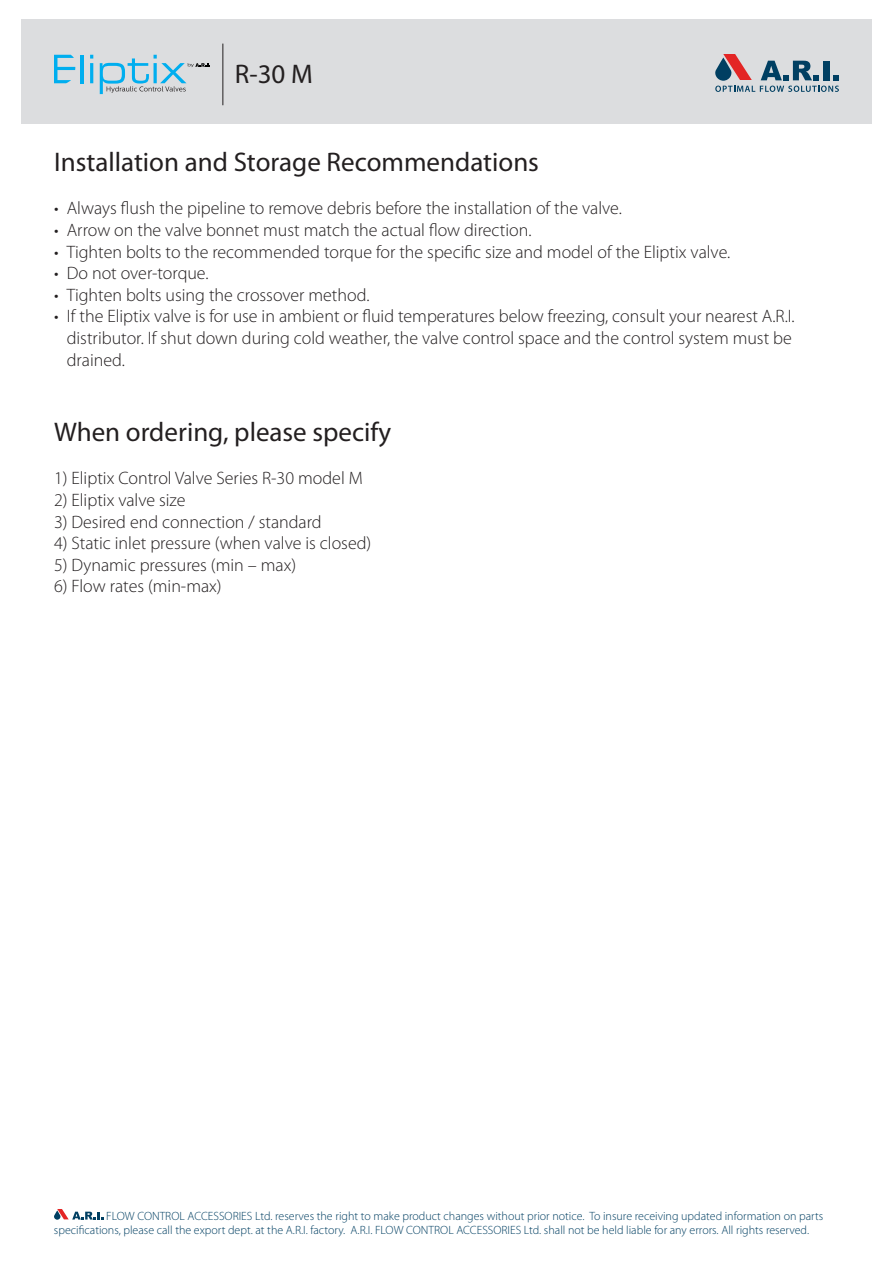
<style>
.page{position:relative;width:893px;height:1263px;background:#fff}
.page>*{position:absolute;margin:0;border:0;box-sizing:border-box;transform-origin:0 0}
.t1{font:27px "Myriad Pro";color:#231f20}
.t2{font:300 18px/21.6px "Myriad Pro";color:#231f20}
.t3{font:300 12px/14.4px "Myriad Pro";color:#003f62}
</style>
<div class="page">
<div style="left:21px;top:20px;width:851px;height:104px;background:#dcdddf"></div>
<svg style="left:715px;top:54px;width:124px;height:38px"></svg>
<hr style="left:80px;top:55px;width:3px;height:28px;background:#00aeef">
<svg style="left:90px;top:55px;width:3px;height:4px"></svg>
<hr style="left:90px;top:63px;width:3px;height:20px;background:#00aeef">
<svg style="left:54px;top:55px;width:21px;height:28px"></svg>
<svg style="left:100px;top:55px;width:110px;height:39px"></svg>
<hr style="left:223px;top:44px;width:1px;height:61px;background:#231f20">
<svg style="left:54px;top:1209px;width:50px;height:11px"></svg>
<h1 class="t1" style="left:235px;top:58px;width:79px">R-30 M</h1>
<h1 class="t1" style="left:54px;top:145px;width:486px">Installation and Storage Recommendations</h1>
<p class="t2" style="left:54px;top:197px;width:569px">• Always flush the pipeline to remove debris before the installation of the valve.</p>
<p class="t2" style="left:54px;top:219px;width:479px">• Arrow on the valve bonnet must match the actual flow direction.</p>
<p class="t2" style="left:54px;top:241px;width:678px">• Tighten bolts to the recommended torque for the specific size and model of the Eliptix valve.</p>
<p class="t2" style="left:54px;top:262px;width:156px">• Do not over-torque.</p>
<p class="t2" style="left:54px;top:284px;width:317px">• Tighten bolts using the crossover method.</p>
<p class="t2" style="left:67px;top:305px;width:729px;text-indent:-13px">• If the Eliptix valve is for use in ambient or fluid temperatures below freezing, consult your nearest A.R.I. distributor. If shut down during cold weather, the valve control space and the control system must be drained.</p>
<h1 class="t1" style="left:54px;top:415px;width:339px">When ordering, please specify</h1>
<p class="t2" style="left:54px;top:467px;width:310px">1) Eliptix Control Valve Series R-30 model M</p>
<p class="t2" style="left:54px;top:489px;width:133px">2) Eliptix valve size</p>
<p class="t2" style="left:54px;top:511px;width:269px">3) Desired end connection / standard</p>
<p class="t2" style="left:54px;top:532px;width:319px">4) Static inlet pressure (when valve is closed)</p>
<p class="t2" style="left:54px;top:554px;width:244px">5) Dynamic pressures (min – max)</p>
<p class="t2" style="left:54px;top:575px;width:169px">6) Flow rates (min-max)</p>
<p class="t3" style="left:54px;top:1208px;width:771px;text-indent:52px">FLOW CONTROL ACCESSORIES Ltd. reserves the right to make product changes without prior notice. To insure receiving updated information on parts specifications, please call the export dept. at the A.R.I. factory. A.R.I. FLOW CONTROL ACCESSORIES Ltd. shall not be held liable for any errors. All rights reserved.</p>
</div>
